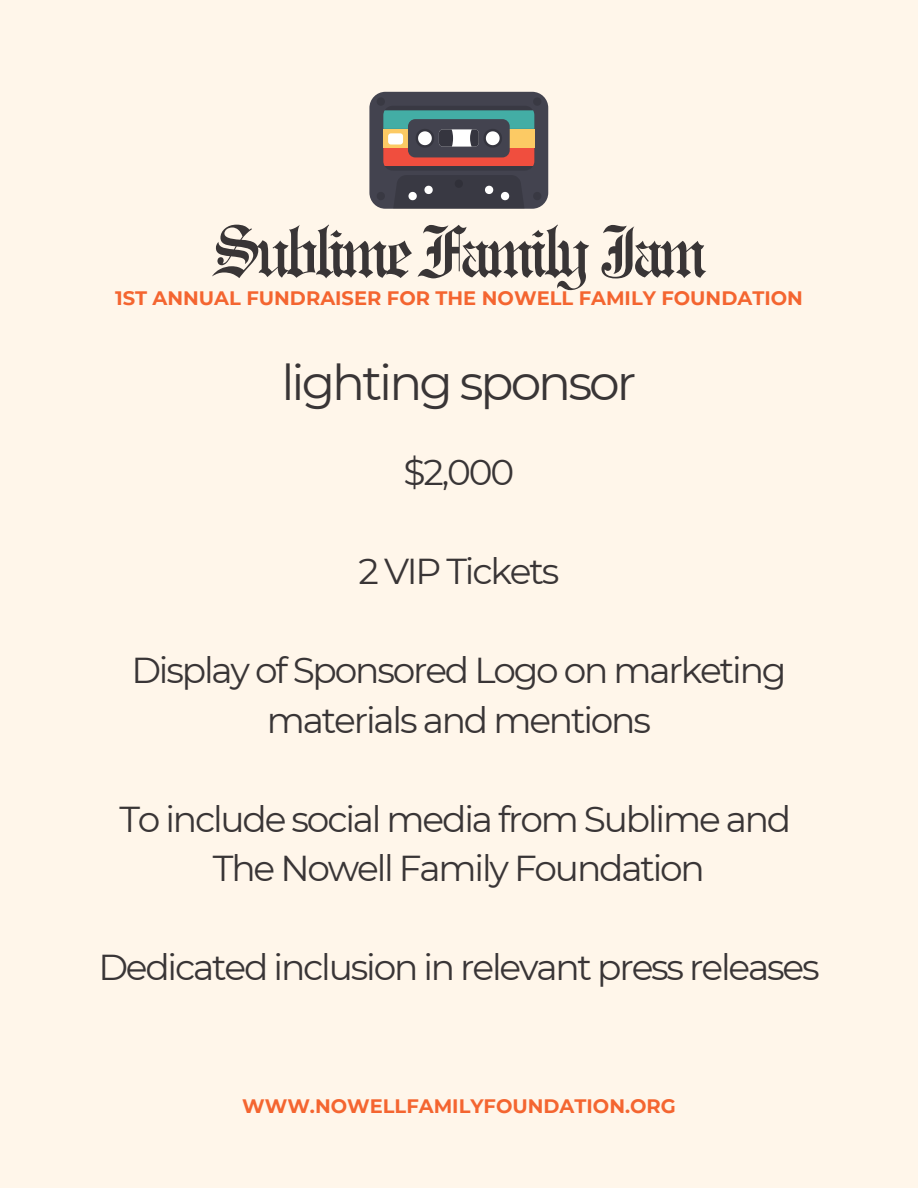
<style>
.page{position:relative;width:918px;height:1188px;background:#fff6ea}
.page>*{position:absolute;margin:0;border:0;box-sizing:border-box;transform-origin:0 0}
.t1{font:73.2px "Engravers Old English BT";letter-spacing:-.06em;color:#393536}
.t2{font:48.75px "Montserrat";letter-spacing:-.06em;color:#393536}
.t3{font:36px/49.5px "Montserrat";letter-spacing:-.06em;color:#393536;text-align:center}
.t4{font:700 19.5px "Montserrat";color:#f46530}
</style>
<div class="page">
<div style="left:369px;top:92px;width:179px;height:117px;background:#43434f;border-radius:16px"></div>
<svg style="left:377px;top:98px;width:164px;height:111px"></svg>
<div style="left:388px;top:133px;width:15px;height:12px;background:#fff;border-radius:3px"></div>
<p class="t1" style="left:211px;top:209px;width:497px">Sublime Family Jam</p>
<p class="t4" style="left:115px;top:287px;width:689px">1ST ANNUAL FUNDRAISER FOR THE NOWELL FAMILY FOUNDATION</p>
<h1 class="t2" style="left:282px;top:352px;width:356px">lighting sponsor</h1>
<h2 class="t3" style="left:404px;top:448px;width:112px">$2,000</h2>
<h3 class="t3" style="left:359px;top:547px;width:202px">2 VIP Tickets</h3>
<p class="t3" style="left:131px;top:646px;width:657px">Display of Sponsored Logo on marketing materials and mentions</p>
<p class="t3" style="left:119px;top:794px;width:674px">To include social media from Sublime and<br>The Nowell Family Foundation</p>
<h3 class="t3" style="left:98px;top:943px;width:723px">Dedicated inclusion in relevant press releases</h3>
<p class="t4" style="left:242px;top:1095px;width:435px">WWW.NOWELLFAMILYFOUNDATION.ORG</p>
</div>
